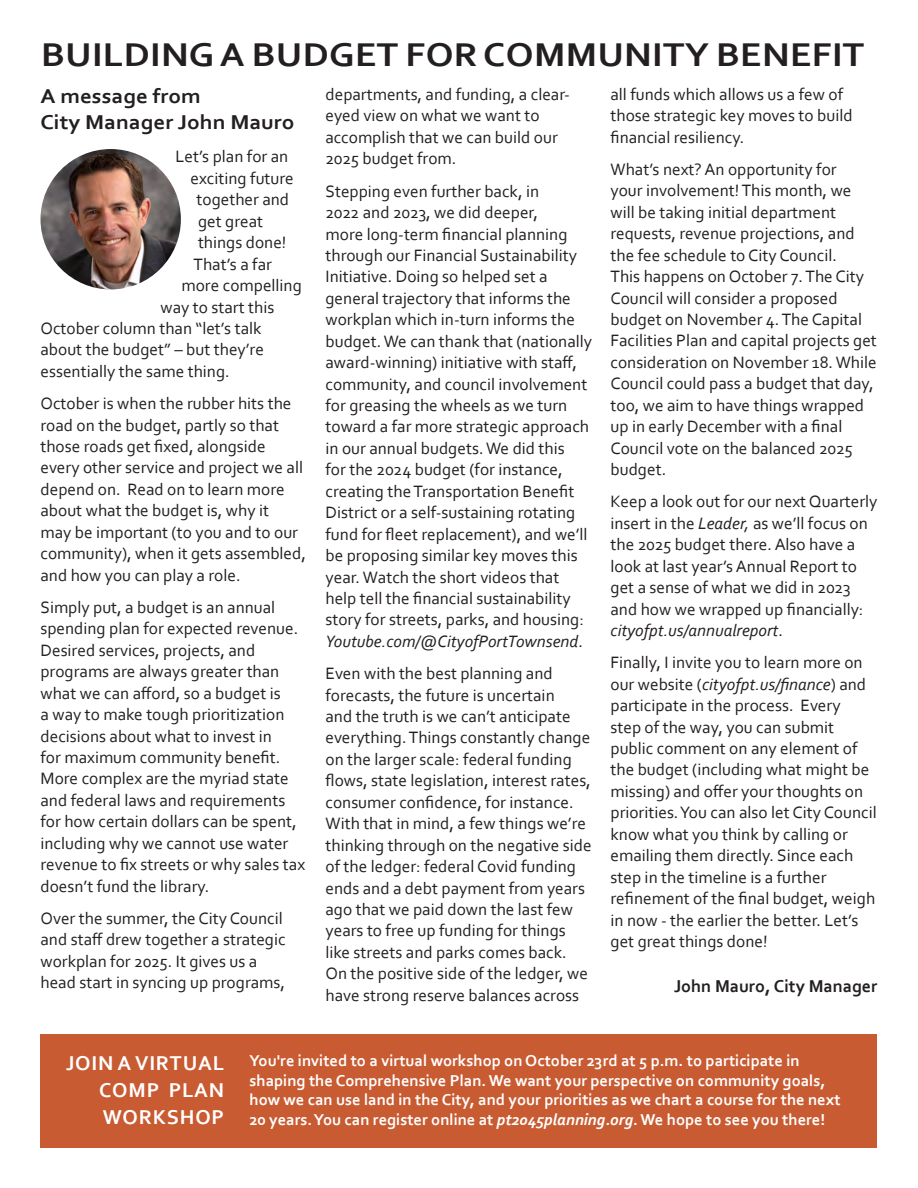
<style>
.page{position:relative;width:918px;height:1188px;background:#fff}
.page>*{position:absolute;margin:0;border:0;box-sizing:border-box;transform-origin:0 0}
.t1{font:700 34.5px "Corbel";letter-spacing:.01em;color:#231f20;scale:1.1 1}
.t2{font:700 21px/25.5px "Corbel";color:#231f20;scale:1.1 1}
.t3{font:700 21px/27.5px "Corbel";letter-spacing:.04em;color:#fff;text-align:justify}
.t4{font:700 18px "Corbel";color:#231f20}
.t5{font:17.25px/21.5px "Corbel";color:#231f20}
.t6{font:700 16.5px/19.5px "Corbel";color:#fff}
.s1{font-style:italic}
</style>
<div class="page">
<img style="left:40px;top:149px;width:141px;height:140px;border-radius:70px">
<div style="left:40px;top:1034px;width:838px;height:114px;background:#c85b32"></div>
<p class="t1" style="left:41px;top:33px;width:750px">BUILDING A BUDGET FOR COMMUNITY BENEFIT</p>
<p class="t2" style="left:40px;top:83px;width:233px">A message from<br>City Manager John Mauro</p>
<p class="t5" style="left:176px;top:146px;width:114px">Let’s plan for an</p>
<p class="t5" style="left:191px;top:167px;width:105px">exciting future</p>
<p class="t5" style="left:197px;top:188px;width:94px">together and</p>
<p class="t5" style="left:198px;top:210px;width:67px">get great</p>
<p class="t5" style="left:198px;top:231px;width:90px">things done!</p>
<p class="t5" style="left:194px;top:253px;width:80px">That’s a far</p>
<p class="t5" style="left:182px;top:274px;width:122px">more compelling</p>
<p class="t5" style="left:161px;top:296px;width:115px">way to start this</p>
<p class="t5" style="left:41px;top:317px;width:223px">October column than “let’s talk</p>
<p class="t5" style="left:41px;top:339px;width:225px">about the budget” – but they’re</p>
<p class="t5" style="left:41px;top:360px;width:191px">essentially the same thing.</p>
<p class="t5" style="left:41px;top:392px;width:267px">October is when the rubber hits the road on the budget, partly so that those roads get fixed, alongside every other service and project we all depend on. Read on to learn more about what the budget is, why it<br>may be important (to you and to our community), when it gets assembled, and how you can play a role.</p>
<p class="t5" style="left:41px;top:596px;width:266px">Simply put, a budget is an annual spending plan for expected revenue.<br>Desired services, projects, and programs are always greater than what we can afford, so a budget is<br>a way to make tough prioritization decisions about what to invest in<br>for maximum community benefit.<br>More complex are the myriad state and federal laws and requirements for how certain dollars can be spent, including why we cannot use water revenue to fix streets or why sales tax doesn’t fund the library.</p>
<p class="t5" style="left:41px;top:907px;width:247px">Over the summer, the City Council and staff drew together a strategic workplan for 2025. It gives us a head start in syncing up programs,</p>
<p class="t5" style="left:326px;top:83px;width:246px">departments, and funding, a clear&shy;eyed view on what we want to accomplish that we can build our<br>2025 budget from.</p>
<p class="t5" style="left:326px;top:180px;width:268px">Stepping even further back, in<br>2022 and 2023, we did deeper,<br>more long-term financial planning through our Financial Sustainability Initiative. Doing so helped set a general trajectory that informs the workplan which in-turn informs the budget. We can thank that (nationally award-winning) initiative with staff, community, and council involvement for greasing the wheels as we turn toward a far more strategic approach in our annual budgets. We did this<br>for the 2024 budget (for instance, creating the Transportation Benefit District or a self-sustaining rotating fund for fleet replacement), and we’ll be proposing similar key moves this year. Watch the short videos that help tell the financial sustainability story for streets, parks, and housing:<br><span class="s1">Youtube.com/@CityofPortTownsend</span>.</p>
<p class="t5" style="left:326px;top:662px;width:268px">Even with the best planning and forecasts, the future is uncertain<br>and the truth is we can’t anticipate everything. Things constantly change on the larger scale: federal funding flows, state legislation, interest rates, consumer confidence, for instance.<br>With that in mind, a few things we’re thinking through on the negative side of the ledger: federal Covid funding ends and a debt payment from years ago that we paid down the last few years to free up funding for things like streets and parks comes back.<br>On the positive side of the ledger, we have strong reserve balances across</p>
<p class="t5" style="left:611px;top:83px;width:244px">all funds which allows us a few of those strategic key moves to build financial resiliency.</p>
<p class="t5" style="left:611px;top:158px;width:268px">What’s next? An opportunity for<br>your involvement! This month, we will be taking initial department requests, revenue projections, and the fee schedule to City Council.<br>This happens on October 7. The City<br>Council will consider a proposed budget on November 4. The Capital<br>Facilities Plan and capital projects get consideration on November 18. While<br>Council could pass a budget that day, too, we aim to have things wrapped up in early December with a final<br>Council vote on the balanced 2025 budget.</p>
<p class="t5" style="left:611px;top:490px;width:268px">Keep a look out for our next Quarterly insert in the <span class="s1">Leader,</span> as we’ll focus on the 2025 budget there. Also have a look at last year’s Annual Report to get a sense of what we did in 2023 and how we wrapped up financially: <span class="s1">cityofpt.us/annualreport</span>.</p>
<p class="t5" style="left:611px;top:651px;width:268px">Finally, I invite you to learn more on our website (<span class="s1">cityofpt.us/finance</span>) and participate in the process. Every<br>step of the way, you can submit public comment on any element of the budget (including what might be missing) and offer your thoughts on priorities. You can also let City Council know what you think by calling or emailing them directly. Since each step in the timeline is a further refinement of the final budget, weigh in now - the earlier the better. Let’s get great things done!</p>
<p class="t4" style="left:674px;top:975px;width:205px">John Mauro, City Manager</p>
<p class="t3" style="left:99px;top:1048px;width:127px;text-indent:-33px">JOIN A VIRTUAL COMP PLAN WORKSHOP</p>
<p class="t6" style="left:249px;top:1051px;width:593px">You're invited to a virtual workshop on October 23rd at 5 p.m. to participate in shaping the Comprehensive Plan. We want your perspective on community goals, how we can use land in the City, and your priorities as we chart a course for the next 20 years. You can register online at <span class="s1">pt2045planning.org</span>. We hope to see you there!</p>
</div>
